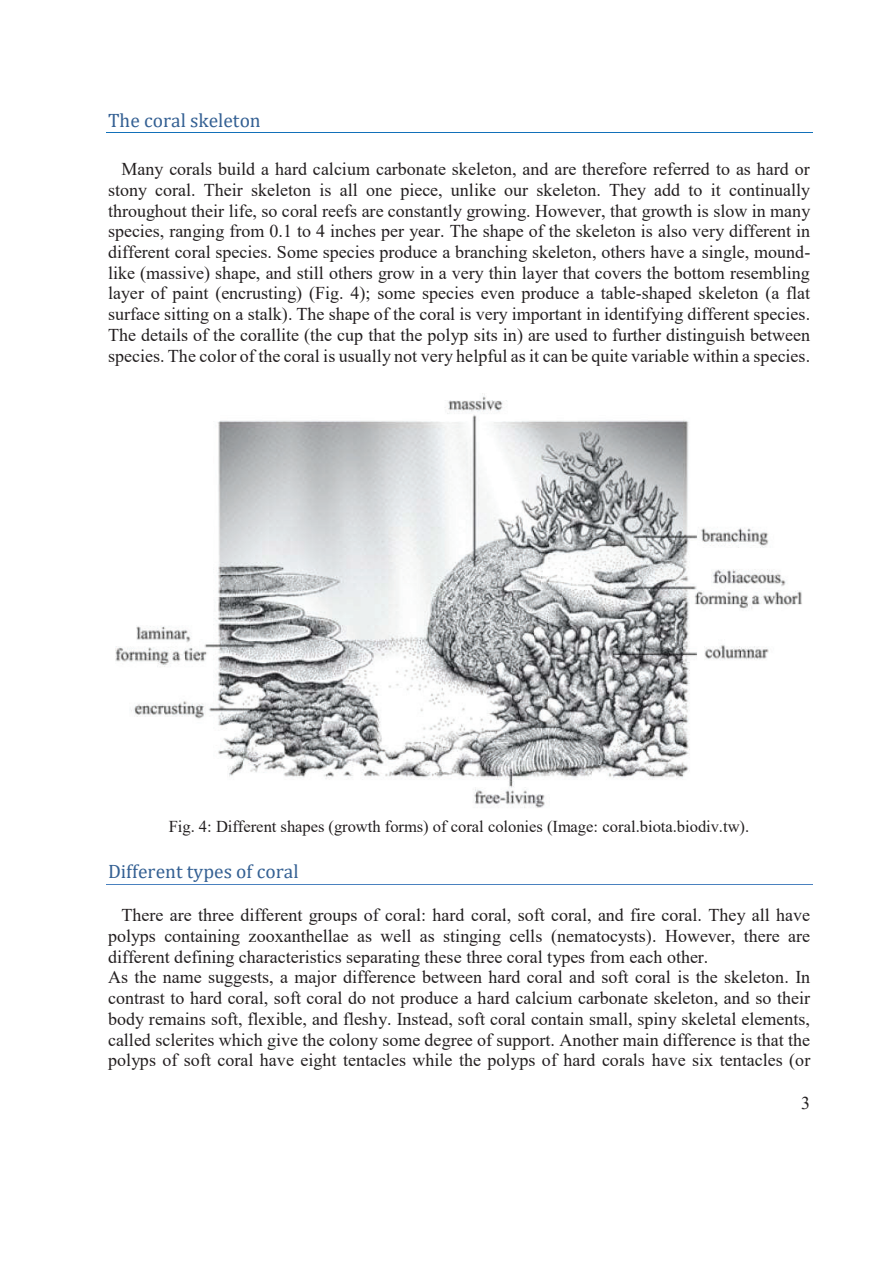
<style>
.page{position:relative;width:893px;height:1263px;background:#fff}
.page>*{position:absolute;margin:0;border:0;box-sizing:border-box;transform-origin:0 0}
.t1{font:19.5px "Cambria";color:#346093}
.t2{font:18px/20.7px "Times New Roman";color:#231f20;text-align:justify}
.t3{font:16.5px "Times New Roman";color:#231f20}
</style>
<div class="page">
<hr style="left:106px;top:133px;width:706px;height:1px;background:#1270b9">
<hr style="left:106px;top:884px;width:706px;height:1px;background:#4a81bf">
<img style="left:115px;top:393px;width:687px;height:415px">
<p class="t1" style="left:108px;top:108px;width:154px">The coral skeleton</p>
<p class="t2" style="left:108px;top:158px;width:704px;text-indent:13px">Many corals build a hard calcium carbonate skeleton, and are therefore referred to as hard or stony coral. Their skeleton is all one piece, unlike our skeleton. They add to it continually throughout their life, so coral reefs are constantly growing. However, that growth is slow in many species, ranging from 0.1 to 4 inches per year. The shape of the skeleton is also very different in different coral species. Some species produce a branching skeleton, others have a single, mound&shy;like (massive) shape, and still others grow in a very thin layer that covers the bottom resembling layer of paint (encrusting) (Fig. 4); some species even produce a table-shaped skeleton (a flat surface sitting on a stalk). The shape of the coral is very important in identifying different species.<br>The details of the corallite (the cup that the polyp sits in) are used to further distinguish between species. The color of the coral is usually not very helpful as it can be quite variable within a species.</p>
<p class="t3" style="left:169px;top:814px;width:582px">Fig. 4: Different shapes (growth forms) of coral colonies (Image: coral.biota.biodiv.tw).</p>
<p class="t1" style="left:108px;top:860px;width:192px">Different types of coral</p>
<p class="t2" style="left:108px;top:904px;width:704px;text-align:left;text-indent:13px">There are three different groups of coral: hard coral, soft coral, and fire coral. They all have polyps containing zooxanthellae as well as stinging cells (nematocysts). However, there are different defining characteristics separating these three coral types from each other.<br>As the name suggests, a major difference between hard coral and soft coral is the skeleton. In contrast to hard coral, soft coral do not produce a hard calcium carbonate skeleton, and so their body remains soft, flexible, and fleshy. Instead, soft coral contain small, spiny skeletal elements, called sclerites which give the colony some degree of support. Another main difference is that the polyps of soft coral have eight tentacles while the polyps of hard corals have six tentacles (or</p>
<p class="t2" style="left:801px;top:1092px;width:10px">3</p>
</div>
